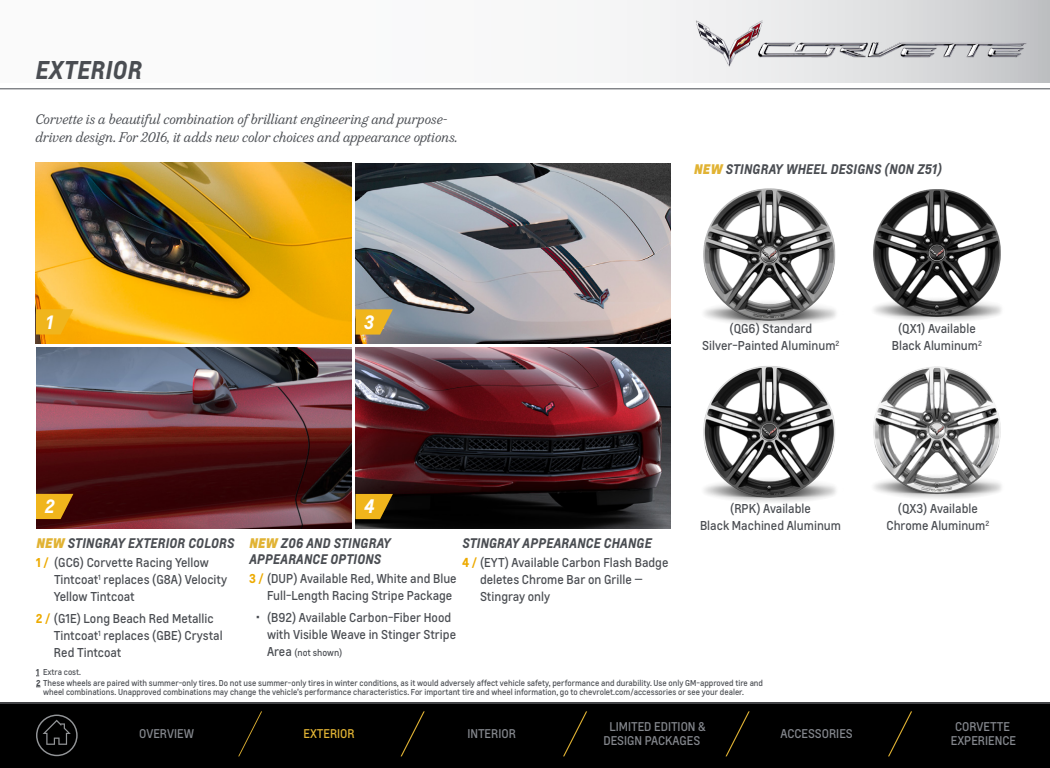
<style>
.page{position:relative;width:1050px;height:768px;background:#fff}
.page>*{position:absolute;margin:0;border:0;box-sizing:border-box;transform-origin:0 0}
.t1{font:italic 700 24px "Louis";letter-spacing:.005em;color:#4a4d52}
.t2{font:italic 700 18px "Louis";color:#fff}
.t3{font:italic 13px/18px "Durant";letter-spacing:-.01em;color:#4a4d52}
.t4{font:italic 700 13px/16px "Louis";color:#4a4d52}
.t5{font:12px/17px "Louis";color:#4a4d52}
.t6{font:11.8px/13.8px "Louis";color:#84878d;text-align:center}
.t7{font:11.8px "Louis";color:#e1b334}
.t8{font:9px "Louis";color:#4a4d52}
.t9{font:8px/11px "Louis";color:#4a4d52}
.s1{font-weight:800;color:#e1b334}
.s2{font-weight:700;color:#edaa00}
.s3{font-size:12px}
.s4{font-weight:700}
</style>
<div class="page">
<div style="left:0;top:703px;width:1050px;height:65px;background:#000"></div>
<img style="left:35px;top:163px;width:317px;height:180px">
<img style="left:36px;top:347px;width:316px;height:181px">
<img style="left:356px;top:163px;width:315px;height:181px">
<img style="left:356px;top:348px;width:315px;height:180px">
<svg style="left:36px;top:309px;width:37px;height:25px"></svg>
<svg style="left:356px;top:309px;width:37px;height:26px"></svg>
<svg style="left:36px;top:494px;width:37px;height:25px"></svg>
<svg style="left:356px;top:494px;width:37px;height:25px"></svg>
<img style="left:873px;top:366px;width:129px;height:133px">
<img style="left:873px;top:189px;width:129px;height:133px">
<img style="left:703px;top:366px;width:133px;height:137px">
<img style="left:703px;top:188px;width:133px;height:138px">
<div style="left:0;top:0;width:1050px;height:82px;background:#fafafa"></div>
<hr style="left:0;top:89px;width:1050px;height:1px;background:#4a4d52">
<img style="left:695px;top:7px;width:343px;height:74px">
<svg style="left:36px;top:715px;width:41px;height:41px"></svg>
<hr style="left:0;top:703px;width:1050px;height:1px;background:#84878d">
<svg style="left:238px;top:711px;width:24px;height:46px"></svg>
<svg style="left:400px;top:711px;width:25px;height:46px"></svg>
<svg style="left:563px;top:711px;width:24px;height:46px"></svg>
<svg style="left:725px;top:711px;width:25px;height:46px"></svg>
<svg style="left:888px;top:711px;width:24px;height:46px"></svg>
<h1 class="t1" style="left:35px;top:54px;width:108px">EXTERIOR</h1>
<p class="t3" style="left:35px;top:110px;width:424px">Corvette is a beautiful combination of brilliant engineering and purpose&shy;driven design. For 2016, it adds new color choices and appearance options.</p>
<h2 class="t2" style="left:46px;top:310px;width:9px">1</h2>
<h2 class="t2" style="left:364px;top:310px;width:12px">3</h2>
<p class="t4" style="left:694px;top:161px;width:250px"><span class="s1">NEW</span> STINGRAY WHEEL DESIGNS (NON Z51)</p>
<p class="t5" style="left:702px;top:320px;width:139px;text-align:center">(QG6) Standard<br>Silver-Painted Aluminum<sup>2</sup></p>
<p class="t5" style="left:892px;top:320px;width:92px;text-align:center">(QX1) Available<br>Black Aluminum<sup>2</sup></p>
<h2 class="t2" style="left:45px;top:494px;width:11px">2</h2>
<h2 class="t2" style="left:364px;top:495px;width:12px">4</h2>
<p class="t4" style="left:36px;top:535px;width:200px"><span class="s1">NEW</span> STINGRAY EXTERIOR COLORS</p>
<p class="t5" style="left:54px;top:554px;width:175px;text-indent:-18px"><span class="s2">1 /</span> (GC6) Corvette Racing Yellow<br>Tintcoat<sup>1</sup> replaces (G8A) Velocity<br>Yellow Tintcoat</p>
<p class="t5" style="left:54px;top:610px;width:170px;text-indent:-18px"><span class="s2">2 /</span> (G1E) Long Beach Red Metallic<br>Tintcoat<sup>1</sup> replaces (GBE) Crystal<br>Red Tintcoat</p>
<p class="t4" style="left:249px;top:535px;width:143px"><span class="s1">NEW</span> Z06 AND STINGRAY<br>APPEARANCE OPTIONS</p>
<p class="t5" style="left:267px;top:570px;width:191px;text-indent:-18px"><span class="s2">3 /</span> (DUP) Available Red, White and Blue<br>Full-Length Racing Stripe Package</p>
<p class="t5" style="left:267px;top:609px;width:191px;text-indent:-11px">• (B92) Available Carbon-Fiber Hood with Visible Weave in Stinger Stripe</p>
<p class="t8" style="left:267px;top:646px;width:77px"><span class="s3">Area</span> (not shown)</p>
<p class="t4" style="left:462px;top:535px;width:191px">STINGRAY APPEARANCE CHANGE</p>
<p class="t5" style="left:480px;top:554px;width:190px;text-indent:-18px"><span class="s2">4 /</span> (EYT) Available Carbon Flash Badge deletes Chrome Bar on Grille —<br>Stingray only</p>
<p class="t5" style="left:700px;top:500px;width:143px;text-align:center">(RPK) Available<br>Black Machined Aluminum</p>
<p class="t5" style="left:886px;top:500px;width:104px;text-align:center">(QX3) Available<br>Chrome Aluminum<sup>2</sup></p>
<p class="t9" style="left:36px;top:667px;width:729px"><span class="s4">1</span> Extra cost.<br><span class="s4">2</span> These wheels are paired with summer-only tires. Do not use summer-only tires in winter conditions, as it would adversely affect vehicle safety, performance and durability. Use only GM-approved tire and</p>
<p class="t9" style="left:43px;top:687px;width:702px">wheel combinations. Unapproved combinations may change the vehicle’s performance characteristics. For important tire and wheel information, go to chevrolet.com/accessories or see your dealer.</p>
<p class="t6" style="left:139px;top:727px;width:56px">OVERVIEW</p>
<p class="t7" style="left:304px;top:726px;width:53px">EXTERIOR</p>
<p class="t6" style="left:467px;top:727px;width:50px">INTERIOR</p>
<p class="t6" style="left:604px;top:720px;width:104px">LIMITED EDITION &amp;<br>DESIGN PACKAGES</p>
<p class="t6" style="left:780px;top:727px;width:74px">ACCESSORIES</p>
<p class="t6" style="left:951px;top:720px;width:67px">CORVETTE<br>EXPERIENCE</p>
</div>
